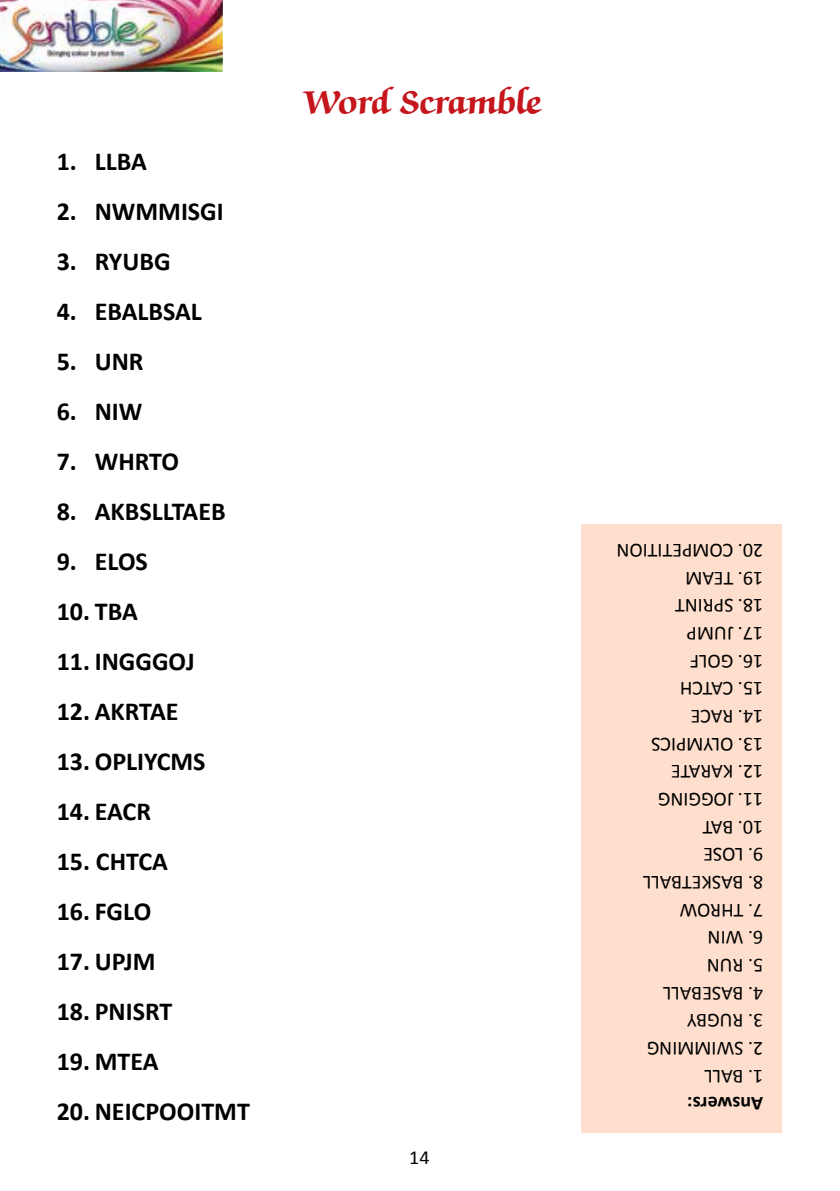
<style>
.page{position:relative;width:840px;height:1191px;background:#fff}
.page>*{position:absolute;margin:0;border:0;box-sizing:border-box;transform-origin:0 0}
.t1{font:700 38px "Zapf Chancery IT Cby BT";color:#c4161c}
.t2{font:700 26px "Calibri";color:#000}
.t3{font:20px "Calibri";color:#000}
.t4{font:700 20px "Calibri";letter-spacing:-.005em;color:#000}
</style>
<div class="page">
<img style="left:0;top:0;width:223px;height:71px">
<div style="left:581px;top:524px;width:200px;height:609px;background:#fedecc"></div>
<h1 class="t1" style="left:304px;top:82px;width:238px">Word Scramble</h1>
<h2 class="t2" style="left:57px;top:145px;width:92px">1. LLBA</h2>
<h2 class="t2" style="left:57px;top:195px;width:168px">2. NWMMISGI</h2>
<h2 class="t2" style="left:57px;top:245px;width:115px">3. RYUBG</h2>
<h2 class="t2" style="left:57px;top:295px;width:147px">4. EBALBSAL</h2>
<h2 class="t2" style="left:57px;top:345px;width:88px">5. UNR</h2>
<h2 class="t2" style="left:57px;top:395px;width:87px">6. NIW</h2>
<h2 class="t2" style="left:57px;top:445px;width:124px">7. WHRTO</h2>
<h2 class="t2" style="left:57px;top:495px;width:170px">8. AKBSLLTAEB</h2>
<h2 class="t2" style="left:57px;top:545px;width:93px">9. ELOS</h2>
<h2 class="t2" style="left:57px;top:595px;width:82px">10. TBA</h2>
<h2 class="t2" style="left:57px;top:645px;width:139px">11. INGGGOJ</h2>
<h2 class="t2" style="left:57px;top:695px;width:123px">12. AKRTAE</h2>
<h2 class="t2" style="left:57px;top:745px;width:150px">13. OPLIYCMS</h2>
<h2 class="t2" style="left:57px;top:795px;width:96px">14. EACR</h2>
<h2 class="t2" style="left:57px;top:845px;width:113px">15. CHTCA</h2>
<h2 class="t2" style="left:57px;top:895px;width:96px">16. FGLO</h2>
<h2 class="t2" style="left:57px;top:945px;width:100px">17. UPJM</h2>
<h2 class="t2" style="left:57px;top:995px;width:117px">18. PNISRT</h2>
<h2 class="t2" style="left:57px;top:1045px;width:103px">19. MTEA</h2>
<h2 class="t2" style="left:57px;top:1095px;width:194px">20. NEICPOOITMT</h2>
<p class="t4" style="left:762px;top:1116px;width:77px;rotate:-180deg">Answers:</p>
<p class="t3" style="left:762px;top:563px;width:148px;rotate:-180deg">20. COMPETITION</p>
<p class="t3" style="left:762px;top:590px;width:79px;rotate:-180deg">19. TEAM</p>
<p class="t3" style="left:762px;top:618px;width:89px;rotate:-180deg">18. SPRINT</p>
<p class="t3" style="left:762px;top:646px;width:78px;rotate:-180deg">17. JUMP</p>
<p class="t3" style="left:762px;top:673px;width:75px;rotate:-180deg">16. GOLF</p>
<p class="t3" style="left:762px;top:701px;width:84px;rotate:-180deg">15. CATCH</p>
<p class="t3" style="left:762px;top:729px;width:74px;rotate:-180deg">14. RACE</p>
<p class="t3" style="left:762px;top:756px;width:113px;rotate:-180deg">13. OLYMPICS</p>
<p class="t3" style="left:762px;top:784px;width:94px;rotate:-180deg">12. KARATE</p>
<p class="t3" style="left:762px;top:812px;width:107px;rotate:-180deg">11. JOGGING</p>
<p class="t3" style="left:762px;top:839px;width:62px;rotate:-180deg">10. BAT</p>
<p class="t3" style="left:762px;top:867px;width:61px;rotate:-180deg">9. LOSE</p>
<p class="t3" style="left:762px;top:895px;width:122px;rotate:-180deg">8. BASKETBALL</p>
<p class="t3" style="left:762px;top:922px;width:85px;rotate:-180deg">7. THROW</p>
<p class="t3" style="left:762px;top:950px;width:57px;rotate:-180deg">6. WIN</p>
<p class="t3" style="left:762px;top:978px;width:58px;rotate:-180deg">5. RUN</p>
<p class="t3" style="left:762px;top:1005px;width:101px;rotate:-180deg">4. BASEBALL</p>
<p class="t3" style="left:762px;top:1033px;width:78px;rotate:-180deg">3. RUGBY</p>
<p class="t3" style="left:762px;top:1061px;width:118px;rotate:-180deg">2. SWIMMING</p>
<p class="t3" style="left:762px;top:1088px;width:60px;rotate:-180deg">1. BALL</p>
<p class="t3" style="left:409px;top:1144px;width:22px">14</p>
</div>
